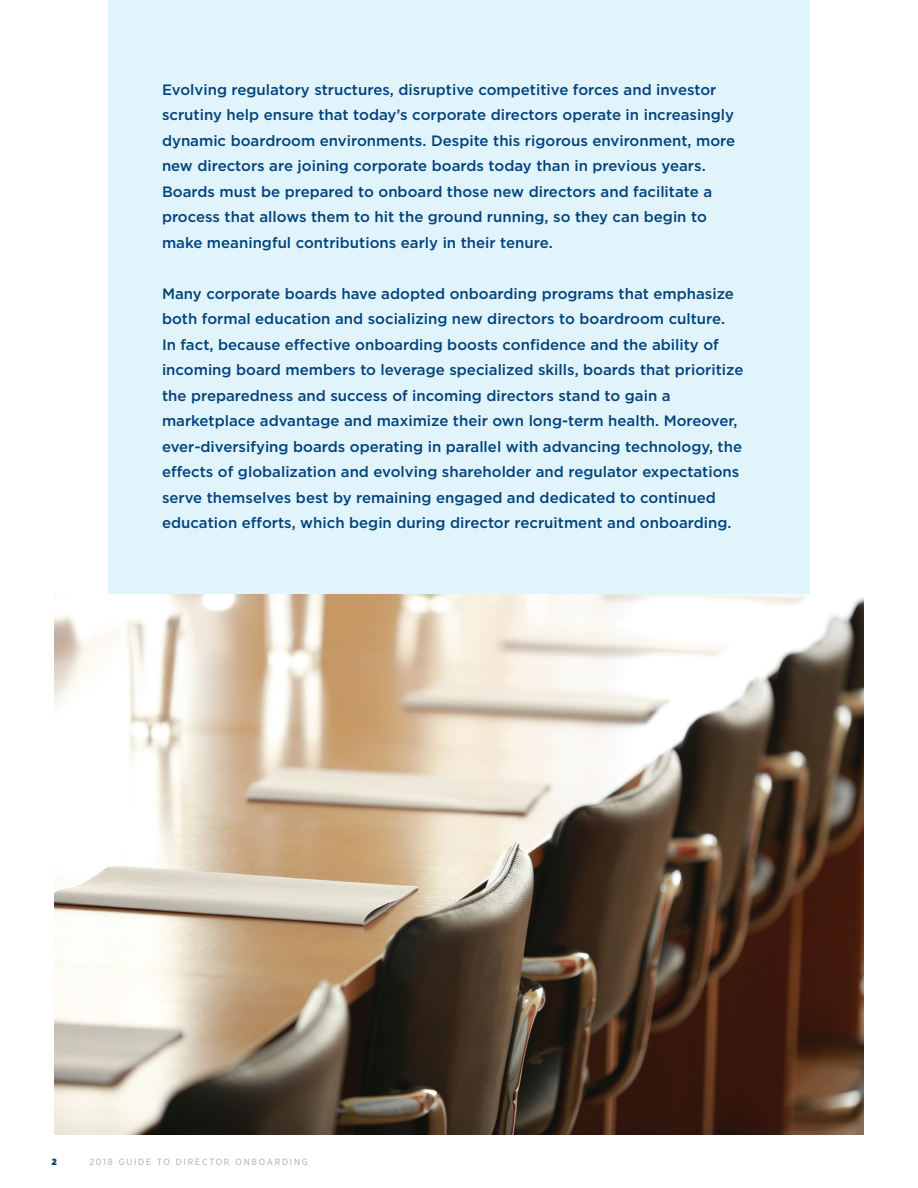
<style>
.page{position:relative;width:918px;height:1188px;background:#fff}
.page>*{position:absolute;margin:0;border:0;box-sizing:border-box;transform-origin:0 0}
.t1{font:500 15px/25.5px "Gotham";color:#01427c}
.t2{font:9px "Gotham Narrow";letter-spacing:.2em;color:#a8a9ad}
.t3{font:900 9px "Gotham Narrow";color:#01427c}
</style>
<div class="page">
<div style="left:108px;top:0;width:702px;height:1134px;background:#e1f4fb"></div>
<img style="left:54px;top:594px;width:810px;height:540px">
<p class="t1" style="left:162px;top:77px;width:575px">Evolving regulatory structures, disruptive competitive forces and investor scrutiny help ensure that today’s corporate directors operate in increasingly dynamic boardroom environments. Despite this rigorous environment, more new directors are joining corporate boards today than in previous years.<br>Boards must be prepared to onboard those new directors and facilitate a process that allows them to hit the ground running, so they can begin to make meaningful contributions early in their tenure.</p>
<p class="t1" style="left:162px;top:281px;width:583px">Many corporate boards have adopted onboarding programs that emphasize both formal education and socializing new directors to boardroom culture.<br>In fact, because effective onboarding boosts confidence and the ability of incoming board members to leverage specialized skills, boards that prioritize the preparedness and success of incoming directors stand to gain a marketplace advantage and maximize their own long-term health. Moreover, ever-diversifying boards operating in parallel with advancing technology, the effects of globalization and evolving shareholder and regulator expectations serve themselves best by remaining engaged and dedicated to continued education efforts, which begin during director recruitment and onboarding.</p>
<p class="t3" style="left:52px;top:1156px;width:6px">2</p>
<p class="t2" style="left:89px;top:1157px;width:220px">2018 GUIDE TO DIRECTOR ONBOARDING</p>
</div>
